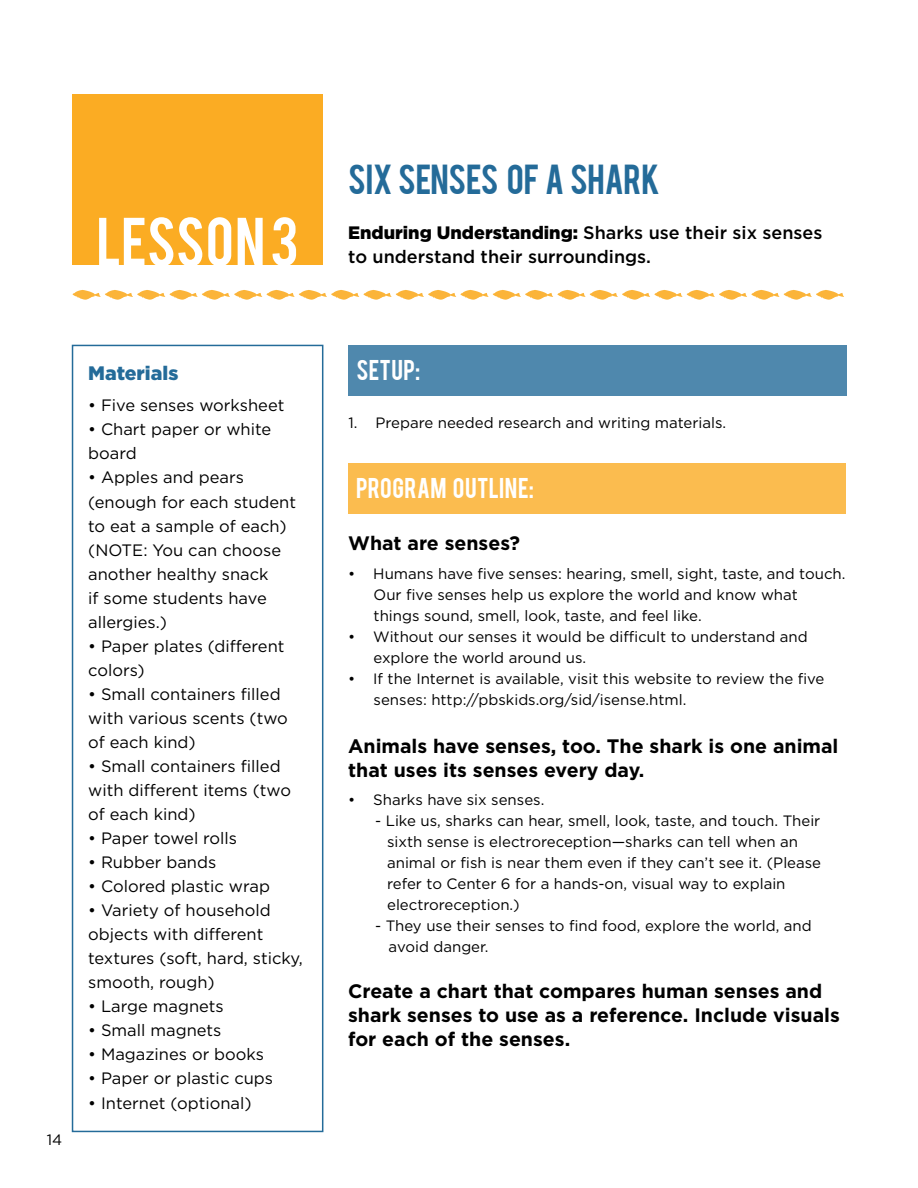
<style>
.page{position:relative;width:918px;height:1188px;background:#fff}
.page>*{position:absolute;margin:0;border:0;box-sizing:border-box;transform-origin:0 0}
.t1{font:54px "Bebas";color:#fff}
.t2{font:33px "Bebas";letter-spacing:-.005em;color:#246b99}
.t3{font:22.5px "Bebas";letter-spacing:.02em;color:#fff}
.t4{font:700 19.5px/24px "Gotham";color:#000}
.t5{font:900 19.5px "Gotham";color:#246b99}
.t6{font:500 18px/24px "Gotham";color:#000}
.t7{font:16.5px/24px "Gotham";color:#000}
.t8{font:15px/21px "Gotham";color:#000}
.s1{font-weight:900}
</style>
<div class="page">
<div style="left:73px;top:94px;width:250px;height:170px;background:#fbac23"></div>
<div style="left:72px;top:345px;width:251px;height:787px;border:2px solid #246b99"></div>
<div style="left:348px;top:345px;width:499px;height:50px;background:#4f88ad"></div>
<svg style="left:72px;top:290px;width:772px;height:10px"></svg>
<div style="left:348px;top:463px;width:498px;height:50px;background:#fbbc4f"></div>
<h2 class="t2" style="left:348px;top:155px;width:313px">SIX SENSES OF A SHARK</h2>
<h1 class="t1" style="left:97px;top:203px;width:203px">LESSON 3</h1>
<p class="t6" style="left:348px;top:220px;width:476px"><span class="s1">Enduring Understanding:</span> Sharks use their six senses to understand their surroundings.</p>
<p class="t8" style="left:47px;top:1129px;width:17px">14</p>
<h3 class="t5" style="left:88px;top:362px;width:92px">Materials</h3>
<p class="t7" style="left:88px;top:393px;width:198px">• Five senses worksheet</p>
<p class="t7" style="left:88px;top:417px;width:185px">• Chart paper or white board</p>
<p class="t7" style="left:88px;top:465px;width:209px">• Apples and pears (enough for each student to eat a sample of each) (NOTE: You can choose another healthy snack<br>if some students have allergies.)</p>
<p class="t7" style="left:88px;top:633px;width:198px">• Paper plates (different colors)</p>
<p class="t7" style="left:88px;top:681px;width:201px">• Small containers filled with various scents (two of each kind)</p>
<p class="t7" style="left:88px;top:753px;width:204px">• Small containers filled with different items (two of each kind)</p>
<p class="t7" style="left:88px;top:825px;width:150px">• Paper towel rolls</p>
<p class="t7" style="left:88px;top:849px;width:130px">• Rubber bands</p>
<p class="t7" style="left:88px;top:873px;width:183px">• Colored plastic wrap</p>
<p class="t7" style="left:88px;top:898px;width:216px">• Variety of household objects with different textures (soft, hard, sticky, smooth, rough)</p>
<p class="t7" style="left:88px;top:994px;width:137px">• Large magnets</p>
<p class="t7" style="left:88px;top:1018px;width:135px">• Small magnets</p>
<p class="t7" style="left:88px;top:1042px;width:178px">• Magazines or books</p>
<p class="t7" style="left:88px;top:1066px;width:186px">• Paper or plastic cups</p>
<p class="t7" style="left:88px;top:1091px;width:165px">• Internet (optional)</p>
<h3 class="t3" style="left:356px;top:354px;width:65px">SETUP:</h3>
<p class="t8" style="left:348px;top:412px;width:379px">1. Prepare needed research and writing materials.</p>
<h3 class="t3" style="left:356px;top:472px;width:179px">PROGRAM OUTLINE:</h3>
<h3 class="t4" style="left:348px;top:531px;width:173px">What are senses?</h3>
<p class="t8" style="left:374px;top:562px;width:473px;text-indent:-26px">• Humans have five senses: hearing, smell, sight, taste, and touch.<br>Our five senses help us explore the world and know what things sound, smell, look, taste, and feel like.</p>
<p class="t8" style="left:374px;top:625px;width:436px;text-indent:-26px">• Without our senses it would be difficult to understand and explore the world around us.</p>
<p class="t8" style="left:374px;top:667px;width:452px;text-indent:-26px">• If the Internet is available, visit this website to review the five senses: http://pbskids.org/sid/isense.html.</p>
<h3 class="t4" style="left:348px;top:733px;width:492px">Animals have senses, too. The shark is one animal that uses its senses every day.</h3>
<p class="t8" style="left:348px;top:789px;width:198px">• Sharks have six senses.</p>
<p class="t8" style="left:387px;top:810px;width:436px;text-indent:-12px">- Like us, sharks can hear, smell, look, taste, and touch. Their sixth sense is electroreception—sharks can tell when an animal or fish is near them even if they can’t see it. (Please refer to Center 6 for a hands-on, visual way to explain electroreception.)</p>
<p class="t8" style="left:389px;top:915px;width:425px;text-indent:-14px">- They use their senses to find food, explore the world, and avoid danger.</p>
<h3 class="t4" style="left:348px;top:978px;width:493px">Create a chart that compares human senses and shark senses to use as a reference. Include visuals for each of the senses.</h3>
</div>
